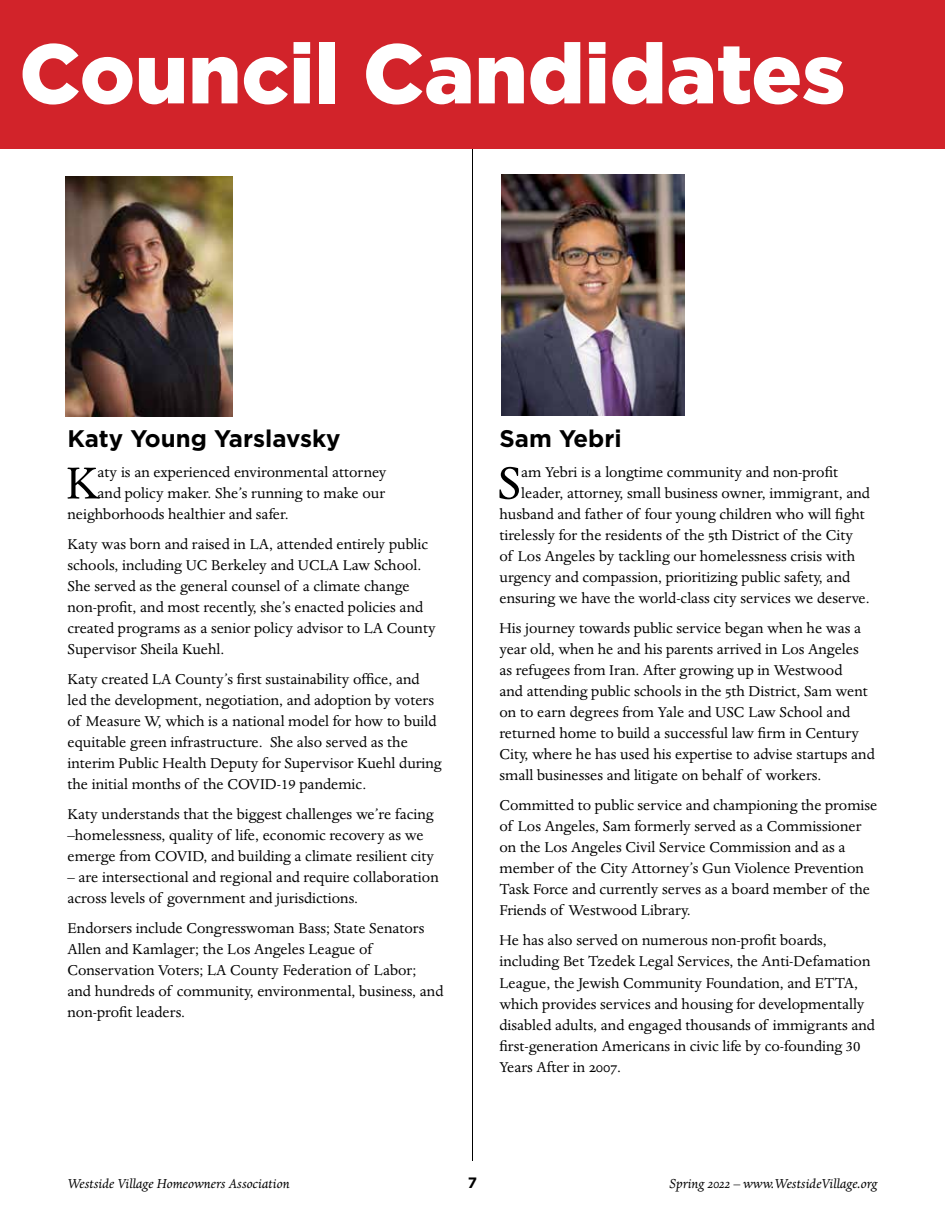
<style>
.page{position:relative;width:945px;height:1215px;background:#fff}
.page>*{position:absolute;margin:0;border:0;box-sizing:border-box;transform-origin:0 0}
.t1{font:900 84px "Gotham";color:#fff}
.t2{font:51.75px "Dante";color:#000}
.t3{font:700 24px "Gotham";color:#000}
.t4{font:16.5px/21px "Dante";color:#000}
.t5{font:italic 15px "Dante";color:#000}
.t6{font:700 15px "Gotham";color:#000}
.s1{font-family:"Dante Expert"}
</style>
<div class="page">
<hr style="left:472px;top:101px;width:1px;height:1060px;background:#000">
<img style="left:501px;top:174px;width:184px;height:241px">
<img style="left:66px;top:177px;width:166px;height:239px">
<div style="left:0;top:0;width:945px;height:148px;background:#d2232a"></div>
<h1 class="t1" style="left:19px;top:16px;width:828px">Council Candidates</h1>
<h3 class="t3" style="left:68px;top:423px;width:274px">Katy Young Yarslavsky</h3>
<h2 class="t2" style="left:66px;top:455px;width:33px">K</h2>
<p class="t4" style="left:98px;top:463px;width:291px">aty is an experienced environmental attorney</p>
<p class="t4" style="left:98px;top:484px;width:289px">and policy maker. She’s running to make our</p>
<p class="t4" style="left:68px;top:505px;width:223px">neighborhoods healthier and safer.</p>
<p class="t4" style="left:68px;top:535px;width:370px">Katy was born and raised in LA, attended entirely public schools, including UC Berkeley and UCLA Law School.<br>She served as the general counsel of a climate change non-profit, and most recently, she’s enacted policies and created programs as a senior policy advisor to LA County Supervisor Sheila Kuehl.</p>
<p class="t4" style="left:68px;top:670px;width:376px">Katy created LA County’s first sustainability office, and led the development, negotiation, and adoption by voters of Measure W, which is a national model for how to build equitable green infrastructure. She also served as the interim Public Health Deputy for Supervisor Kuehl during the initial months of the COVID-19 pandemic.</p>
<p class="t4" style="left:68px;top:805px;width:368px">Katy understands that the biggest challenges we’re facing –homelessness, quality of life, economic recovery as we emerge from COVID, and building a climate resilient city</p>
<p class="t4" style="left:68px;top:868px;width:373px">– are intersectional and regional and require collaboration across levels of government and jurisdictions.</p>
<p class="t4" style="left:68px;top:919px;width:377px">Endorsers include Congresswoman Bass; State Senators Allen and Kamlager; the Los Angeles League of Conservation Voters; LA County Federation of Labor; and hundreds of community, environmental, business, and non-profit leaders.</p>
<h3 class="t3" style="left:500px;top:423px;width:124px">Sam Yebri</h3>
<h2 class="t2" style="left:498px;top:455px;width:25px">S</h2>
<p class="t4" style="left:521px;top:463px;width:318px">am Yebri is a longtime community and non-profit</p>
<p class="t4" style="left:521px;top:484px;width:350px">leader, attorney, small business owner, immigrant, and</p>
<p class="t4" style="left:499px;top:505px;width:367px">husband and father of four young children who will fight</p>
<p class="t4" style="left:499px;top:526px;width:355px">tirelessly for the residents of the <span class="s1">5</span>th District of the City</p>
<p class="t4" style="left:499px;top:547px;width:357px">of Los Angeles by tackling our homelessness crisis with</p>
<p class="t4" style="left:499px;top:568px;width:352px">urgency and compassion, prioritizing public safety, and</p>
<p class="t4" style="left:499px;top:589px;width:372px">ensuring we have the world-class city services we deserve.</p>
<p class="t4" style="left:499px;top:619px;width:377px">His journey towards public service began when he was a year old, when he and his parents arrived in Los Angeles as refugees from Iran. After growing up in Westwood<br>and attending public schools in the <span class="s1">5</span>th District, Sam went on to earn degrees from Yale and USC Law School and returned home to build a successful law firm in Century City, where he has used his expertise to advise startups and small businesses and litigate on behalf of workers.</p>
<p class="t4" style="left:499px;top:796px;width:379px">Committed to public service and championing the promise of Los Angeles, Sam formerly served as a Commissioner on the Los Angeles Civil Service Commission and as a member of the City Attorney’s Gun Violence Prevention Task Force and currently serves as a board member of the Friends of Westwood Library.</p>
<p class="t4" style="left:499px;top:931px;width:377px">He has also served on numerous non-profit boards, including Bet Tzedek Legal Services, the Anti-Defamation League, the Jewish Community Foundation, and ETTA, which provides services and housing for developmentally disabled adults, and engaged thousands of immigrants and first-generation Americans in civic life by co-founding 30<br>Years After in <span class="s1">2007</span>.</p>
<p class="t5" style="left:67px;top:1175px;width:224px">Westside Village Homeowners Association</p>
<p class="t6" style="left:468px;top:1172px;width:11px">7</p>
<p class="t5" style="left:669px;top:1175px;width:210px">Spring <span class="s1">2022</span> – www.WestsideVillage.org</p>
</div>
